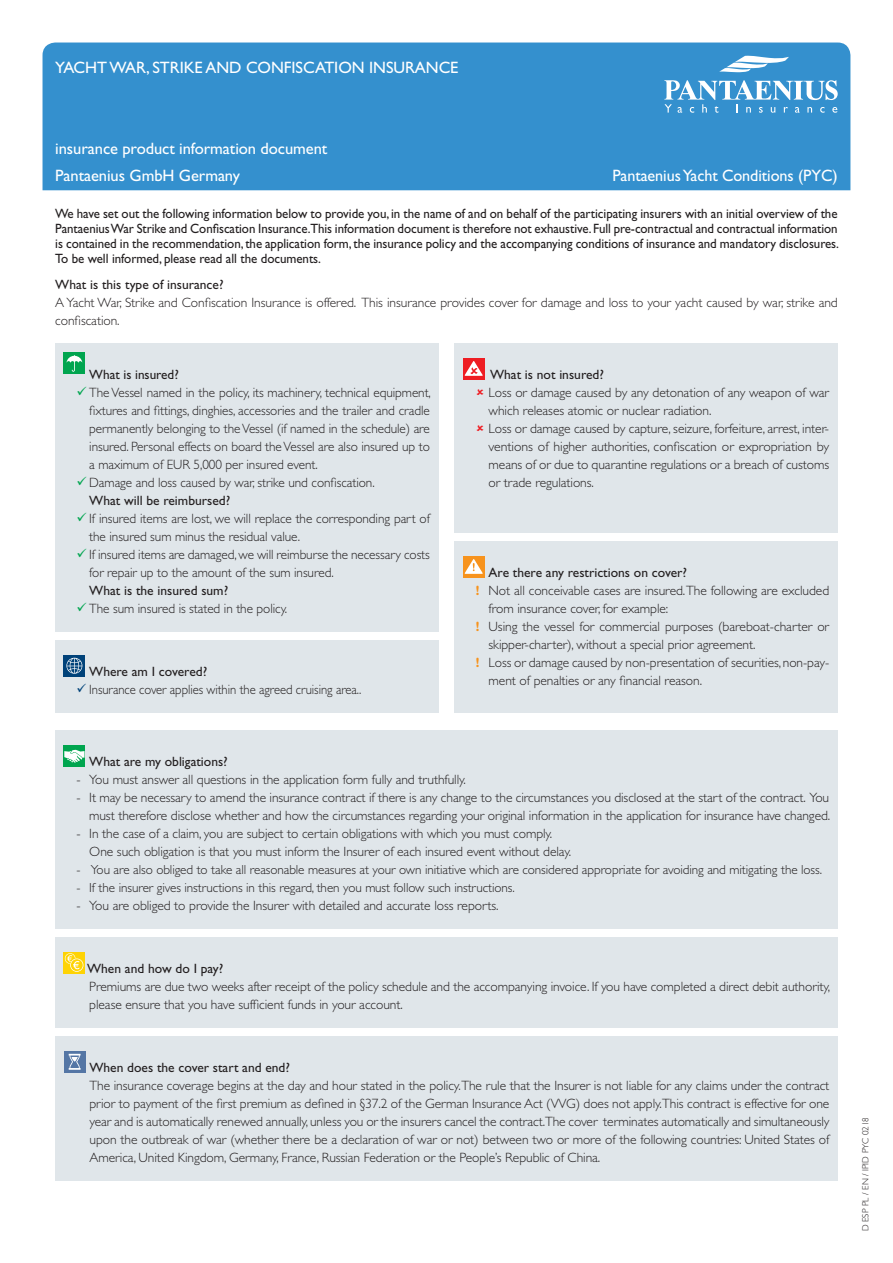
<style>
.page{position:relative;width:893px;height:1263px;background:#fff}
.page>*{position:absolute;margin:0;border:0;box-sizing:border-box;transform-origin:0 0}
.t1{font:16.5px/27px "Gill Sans Std";letter-spacing:-.005em;color:#fff}
.t2{font:300 13.5px/18px "Gill Sans Std";letter-spacing:-.005em;color:#231f20}
.t3{font:13.5px/15px "Gill Sans Std";color:#231f20;text-align:justify;scale:.96 1}
.t4{font:13.5px "Gill Sans Std";color:#231f20}
.t5{font:300 13.5px "Gill Sans Std";letter-spacing:-.005em;color:#231f20;scale:.94 1}
.t6{font:300 13.2px "Gill Sans Std";letter-spacing:-.005em;color:#231f20}
.t7{font:300 9px "Gill Sans Std";color:#231f20}
.s1{font-weight:700;color:#f7931d}
</style>
<div class="page">
<div style="left:43px;top:43px;width:807px;height:147px;background:#3490ce"></div>
<div style="left:455px;top:343px;width:383px;height:189px;background:#e0e6ea"></div>
<div style="left:463px;top:358px;width:21px;height:21px;background:#ee1d23"></div>
<svg style="left:465px;top:361px;width:18px;height:15px"></svg>
<div style="left:455px;top:541px;width:383px;height:171px;background:#e0e6ea"></div>
<div style="left:463px;top:556px;width:21px;height:21px;background:#f7931d"></div>
<svg style="left:465px;top:559px;width:18px;height:15px"></svg>
<div style="left:55px;top:641px;width:383px;height:72px;background:#e0e6ea"></div>
<div style="left:64px;top:655px;width:21px;height:21px;background:#004279"></div>
<svg style="left:66px;top:658px;width:16px;height:16px"></svg>
<div style="left:55px;top:343px;width:383px;height:288px;background:#e0e6ea"></div>
<div style="left:64px;top:353px;width:21px;height:21px;background:#00a54f"></div>
<svg style="left:67px;top:355px;width:15px;height:17px"></svg>
<div style="left:55px;top:730px;width:783px;height:198px;background:#e0e6ea"></div>
<div style="left:64px;top:745px;width:21px;height:21px;background:#00a54f"></div>
<svg style="left:64px;top:750px;width:21px;height:13px"></svg>
<div style="left:55px;top:937px;width:783px;height:90px;background:#e0e6ea"></div>
<svg style="left:64px;top:952px;width:21px;height:21px"></svg>
<svg style="left:65px;top:953px;width:18px;height:19px"></svg>
<div style="left:55px;top:1036px;width:783px;height:144px;background:#e0e6ea"></div>
<div style="left:64px;top:1051px;width:21px;height:21px;background:#5476a5"></div>
<svg style="left:69px;top:1054px;width:12px;height:16px"></svg>
<svg style="left:719px;top:55px;width:70px;height:17px"></svg>
<svg style="left:664px;top:80px;width:174px;height:33px"></svg>
<p class="t1" style="left:55px;top:54px;width:405px">YACHT WAR, STRIKE AND CONFISCATION INSURANCE</p>
<p class="t1" style="left:55px;top:135px;width:274px">insurance product information document<br>Pantaenius GmbH Germany</p>
<p class="t1" style="left:612px;top:162px;width:227px">Pantaenius Yacht Conditions (PYC)</p>
<p class="t3" style="left:55px;top:206px;width:818px">We have set out the following information below to provide you, in the name of and on behalf of the participating insurers with an initial overview of the Pantaenius War Strike and Confiscation Insurance.This information document is therefore not exhaustive. Full pre-contractual and contractual information is contained in the recommendation, the application form, the insurance policy and the accompanying conditions of insurance and mandatory disclosures.<br>To be well informed, please read all the documents.</p>
<p class="t4" style="left:55px;top:277px;width:170px">What is this type of insurance?</p>
<p class="t2" style="left:55px;top:294px;width:784px">A Yacht War, Strike and Confiscation Insurance is offered. This insurance provides cover for damage and loss to your yacht caused by war, strike and confiscation.</p>
<p class="t4" style="left:89px;top:367px;width:91px">What is insured?</p>
<p class="t2" style="left:89px;top:384px;width:343px">The Vessel named in the policy, its machinery, technical equipment, fixtures and fittings, dinghies, accessories and the trailer and cradle permanently belonging to the Vessel (if named in the schedule) are insured. Personal effects on board the Vessel are also insured up to a maximum of EUR 5,000 per insured event.<br>Damage and loss caused by war, strike und confiscation.</p>
<p class="t4" style="left:89px;top:493px;width:142px">What will be reimbursed?</p>
<p class="t2" style="left:89px;top:510px;width:342px">If insured items are lost, we will replace the corresponding part of the insured sum minus the residual value.<br>If insured items are damaged, we will reimburse the necessary costs for repair up to the amount of the sum insured.</p>
<p class="t4" style="left:89px;top:583px;width:140px">What is the insured sum?</p>
<p class="t2" style="left:89px;top:600px;width:200px">The sum insured is stated in the policy.</p>
<p class="t4" style="left:89px;top:664px;width:119px">Where am I covered?</p>
<p class="t5" style="left:89px;top:682px;width:291px">Insurance cover applies within the agreed cruising area..</p>
<p class="t4" style="left:490px;top:367px;width:115px">What is not insured?</p>
<p class="t2" style="left:489px;top:384px;width:342px">Loss or damage caused by any detonation of any weapon of war which releases atomic or nuclear radiation.<br>Loss or damage caused by capture, seizure, forfeiture, arrest, inter&shy;ventions of higher authorities, confiscation or expropriation by means of or due to quarantine regulations or a breach of customs or trade regulations.</p>
<p class="t4" style="left:489px;top:565px;width:200px">Are there any restrictions on cover?</p>
<p class="t2" style="left:476px;top:582px;width:355px"><span class="s1">!</span> Not all conceivable cases are insured. The following are excluded</p>
<p class="t2" style="left:489px;top:600px;width:181px">from insurance cover, for example:</p>
<p class="t2" style="left:476px;top:618px;width:355px"><span class="s1">!</span> Using the vessel for commercial purposes (bareboat-charter or</p>
<p class="t2" style="left:489px;top:636px;width:268px">skipper-charter), without a special prior agreement.</p>
<p class="t2" style="left:476px;top:654px;width:355px"><span class="s1">!</span> Loss or damage caused by non-presentation of securities, non-pay-</p>
<p class="t2" style="left:489px;top:672px;width:215px">ment of penalties or any financial reason.</p>
<p class="t4" style="left:89px;top:754px;width:140px">What are my obligations?</p>
<p class="t2" style="left:77px;top:771px;width:391px">- You must answer all questions in the application form fully and truthfully.</p>
<p class="t2" style="left:77px;top:789px;width:755px;text-align:right">- It may be necessary to amend the insurance contract if there is any change to the circumstances you disclosed at the start of the contract. You must therefore disclose whether and how the circumstances regarding your original information in the application for insurance have changed.</p>
<p class="t2" style="left:89px;top:825px;width:483px;text-indent:-13px">- In the case of a claim, you are subject to certain obligations with which you must comply.<br>One such obligation is that you must inform the Insurer of each insured event without delay.</p>
<p class="t6" style="left:77px;top:862px;width:747px">- You are also obliged to take all reasonable measures at your own initiative which are considered appropriate for avoiding and mitigating the loss.</p>
<p class="t6" style="left:77px;top:880px;width:440px">- If the insurer gives instructions in this regard, then you must follow such instructions.</p>
<p class="t2" style="left:77px;top:897px;width:424px">- You are obliged to provide the Insurer with detailed and accurate loss reports.</p>
<p class="t4" style="left:87px;top:961px;width:138px">When and how do I pay?</p>
<p class="t2" style="left:89px;top:978px;width:742px">Premiums are due two weeks after receipt of the policy schedule and the accompanying invoice. If you have completed a direct debit authority, please ensure that you have sufficient funds in your account.</p>
<p class="t4" style="left:90px;top:1060px;width:202px">When does the cover start and end?</p>
<p class="t2" style="left:90px;top:1077px;width:741px;text-align:justify">The insurance coverage begins at the day and hour stated in the policy.The rule that the Insurer is not liable for any claims under the contract prior to payment of the first premium as defined in §37.2 of the German Insurance Act (VVG) does not apply.This contract is effective for one year and is automatically renewed annually, unless you or the insurers cancel the contract.The cover terminates automatically and simultaneously upon the outbreak of war (whether there be a declaration of war or not) between two or more of the following countries: United States of America, United Kingdom, Germany, France, Russian Federation or the People’s Republic of China.</p>
<p class="t7" style="left:860px;top:1231px;width:116px;rotate:-90deg">D ESP PL / EN / IPID PYC 0218</p>
</div>
